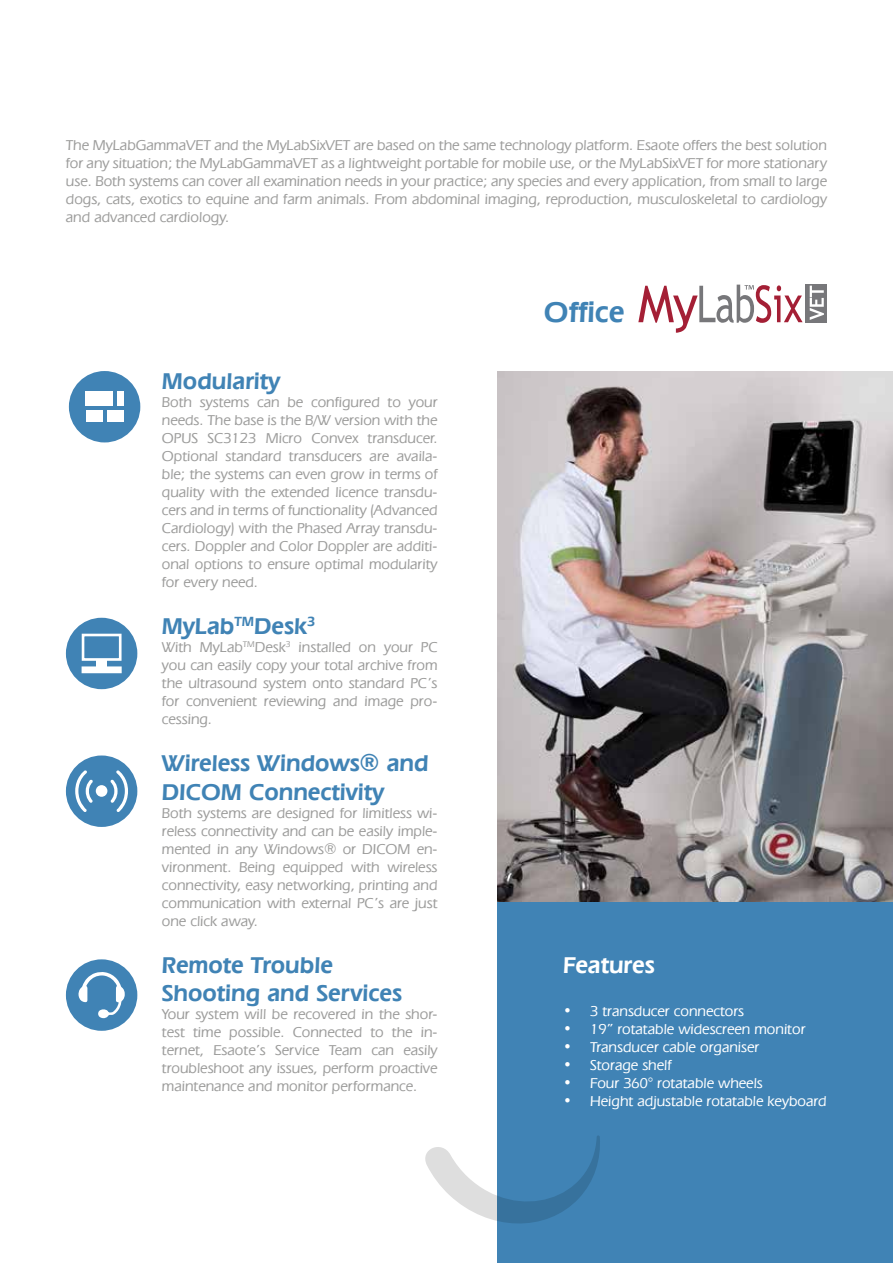
<style>
.page{position:relative;width:893px;height:1263px;background:#fff}
.page>*{position:absolute;margin:0;border:0;box-sizing:border-box;transform-origin:0 0}
.t1{font:600 30px "Eras IT Cby BT";color:#4083b5}
.t2{font:600 24px/28.8px "Eras IT Cby BT";color:#4083b5}
.t3{font:600 24px "Eras IT Cby BT";color:#fff}
.t4{font:500 15px/18px "Eras IT Cby BT";color:#9d9d9c;text-align:justify}
.t5{font:500 15px "Eras IT Cby BT";color:#fff}
</style>
<div class="page">
<div style="left:497px;top:901px;width:396px;height:362px;background:#4083b5"></div>
<img style="left:497px;top:371px;width:396px;height:530px">
<svg style="left:638px;top:285px;width:165px;height:48px"></svg>
<div style="left:805px;top:284px;width:22px;height:39px;background:#77777a"></div>
<svg style="left:810px;top:286px;width:14px;height:34px"></svg>
<div style="left:66px;top:755px;width:71px;height:72px;background:#4083b5;border-radius:50%"></div>
<div style="left:96px;top:785px;width:11px;height:12px;background:#fff;border-radius:50%"></div>
<svg style="left:110px;top:770px;width:18px;height:42px"></svg>
<svg style="left:75px;top:770px;width:18px;height:42px"></svg>
<div style="left:66px;top:959px;width:71px;height:72px;background:#4083b5;border-radius:50%"></div>
<svg style="left:78px;top:972px;width:47px;height:46px"></svg>
<svg style="left:425px;top:1135px;width:175px;height:89px"></svg>
<div style="left:69px;top:371px;width:71px;height:71px;background:#4083b5;border-radius:50%"></div>
<div style="left:86px;top:410px;width:16px;height:12px;background:#fff"></div>
<div style="left:107px;top:410px;width:17px;height:12px;background:#fff"></div>
<div style="left:85px;top:392px;width:28px;height:14px;background:#fff"></div>
<div style="left:117px;top:392px;width:7px;height:14px;background:#fff"></div>
<div style="left:66px;top:618px;width:71px;height:71px;background:#4083b5;border-radius:50%"></div>
<div style="left:82px;top:634px;width:40px;height:27px;border:3px solid #fff"></div>
<div style="left:96px;top:659px;width:11px;height:8px;background:#fff"></div>
<div style="left:82px;top:666px;width:40px;height:7px;background:#fff;border:2px solid #fff"></div>
<p class="t4" style="left:66px;top:136px;width:763px">The MyLabGammaVET and the MyLabSixVET are based on the same technology platform. Esaote offers the best solution for any situation; the MyLabGammaVET as a lightweight portable for mobile use, or the MyLabSixVET for more stationary use. Both systems can cover all examination needs in your practice; any species and every application, from small to large dogs, cats, exotics to equine and farm animals. From abdominal imaging, reproduction, musculoskeletal to cardiology and advanced cardiology.</p>
<h2 class="t2" style="left:162px;top:366px;width:120px">Modularity</h2>
<p class="t4" style="left:162px;top:393px;width:277px">Both systems can be configured to your needs. The base is the B/W version with the OPUS SC3123 Micro Convex transducer.<br>Optional standard transducers are availa&shy;ble; the systems can even grow in terms of quality with the extended licence transdu&shy;cers and in terms of functionality (Advanced Cardiology) with the Phased Array transdu&shy;cers. Doppler and Color Doppler are additi&shy;onal options to ensure optimal modularity for every need.</p>
<h2 class="t2" style="left:162px;top:611px;width:155px">MyLab<sup>TM</sup>Desk<sup>3</sup></h2>
<p class="t4" style="left:162px;top:638px;width:277px">With MyLab<sup>TM</sup>Desk<sup>3</sup> installed on your PC you can easily copy your total archive from the ultrasound system onto standard PC’s for convenient reviewing and image pro&shy;cessing.</p>
<h2 class="t2" style="left:162px;top:748px;width:268px">Wireless Windows® and<br>DICOM Connectivity</h2>
<p class="t4" style="left:162px;top:803px;width:277px">Both systems are designed for limitless wi&shy;reless connectivity and can be easily imple&shy;mented in any Windows® or DICOM en&shy;vironment. Being equipped with wireless connectivity, easy networking, printing and communication with external PC’s are just one click away.</p>
<h2 class="t2" style="left:162px;top:950px;width:242px">Remote Trouble<br>Shooting and Services</h2>
<p class="t4" style="left:162px;top:1005px;width:277px">Your system will be recovered in the shor&shy;test time possible. Connected to the in&shy;ternet, Esaote’s Service Team can easily troubleshoot any issues, perform proactive maintenance and monitor performance.</p>
<h1 class="t1" style="left:544px;top:293px;width:82px">Office</h1>
<h2 class="t3" style="left:563px;top:950px;width:93px">Features</h2>
<p class="t5" style="left:563px;top:1002px;width:183px">• 3 transducer connectors</p>
<p class="t5" style="left:563px;top:1020px;width:244px">• 19” rotatable widescreen monitor</p>
<p class="t5" style="left:563px;top:1038px;width:198px">• Transducer cable organiser</p>
<p class="t5" style="left:563px;top:1056px;width:110px">• Storage shelf</p>
<p class="t5" style="left:563px;top:1074px;width:201px">• Four 360° rotatable wheels</p>
<p class="t5" style="left:563px;top:1092px;width:265px">• Height adjustable rotatable keyboard</p>
</div>
